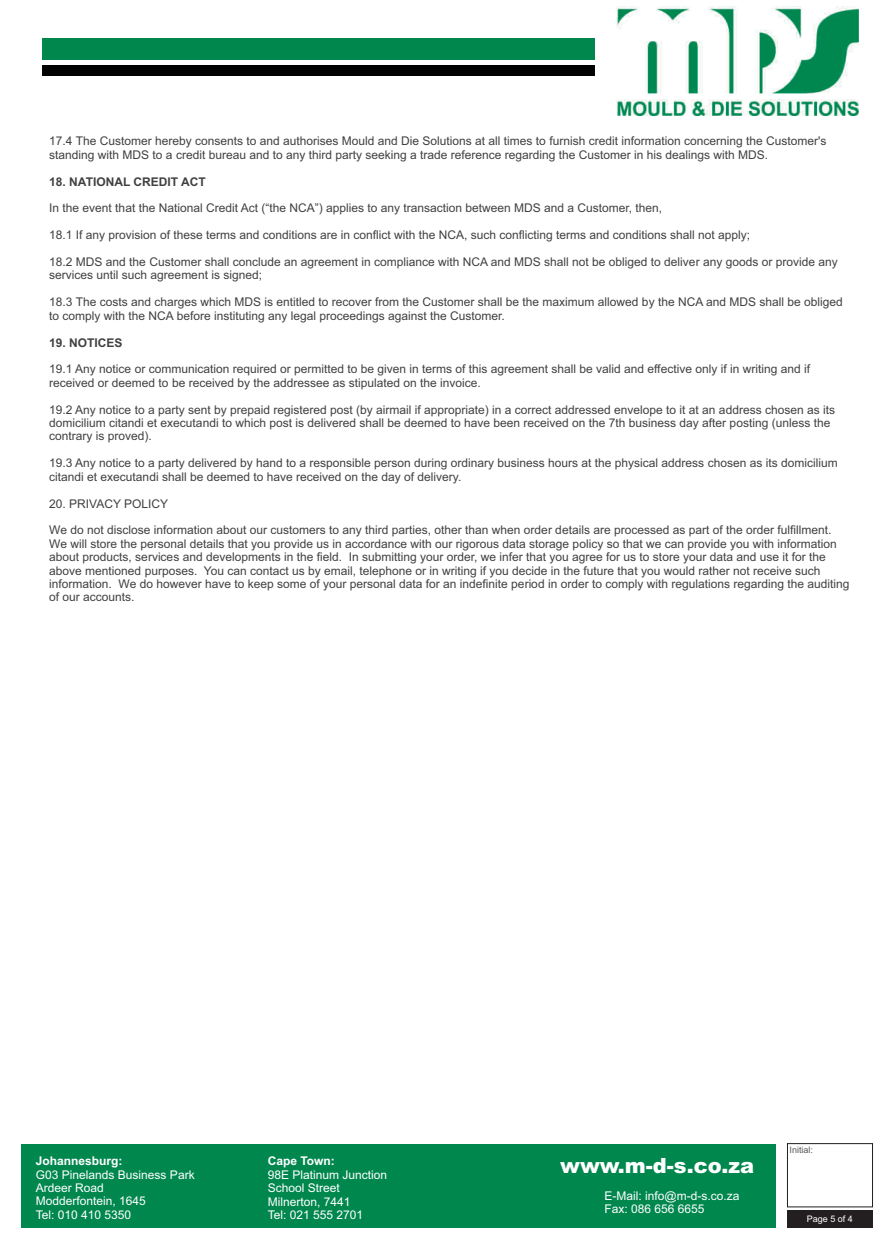
<style>
.page{position:relative;width:893px;height:1234px;background:#fff}
.page>*{position:absolute;margin:0;border:0;box-sizing:border-box;transform-origin:0 0}
.t1{font:900 21px "Arial";color:#fff}
.t2{font:12px/13.4px "Arial";color:#404041}
.t3{font:12px/13.4px "Arial";color:#fff}
.t4{font:700 12px "Arial";color:#404041}
.t5{font:700 12px "Arial";color:#fff}
.t6{font:9px "Arial";color:#fff}
.t7{font:9px "Arial";color:#58595b}
</style>
<div class="page">
<div style="left:43px;top:39px;width:551px;height:21px;background:#00874e"></div>
<div style="left:43px;top:65px;width:551px;height:11px;background:#020203"></div>
<div style="left:21px;top:1143px;width:755px;height:84px;background:#00874e"></div>
<div style="left:787px;top:1210px;width:85px;height:17px;background:#231f20"></div>
<div style="left:787px;top:1142px;width:86px;height:64px;border:1px solid #231f20"></div>
<img style="left:616px;top:6px;width:243px;height:110px">
<p class="t2" style="left:49px;top:135px;width:779px">17.4 The Customer hereby consents to and authorises Mould and Die Solutions at all times to furnish credit information concerning the Customer's standing with MDS to a credit bureau and to any third party seeking a trade reference regarding the Customer in his dealings with MDS.</p>
<p class="t4" style="left:49px;top:177px;width:158px">18. NATIONAL CREDIT ACT</p>
<p class="t2" style="left:49px;top:202px;width:614px">In the event that the National Credit Act (“the NCA”) applies to any transaction between MDS and a Customer, then,</p>
<p class="t2" style="left:49px;top:229px;width:702px">18.1 If any provision of these terms and conditions are in conflict with the NCA, such conflicting terms and conditions shall not apply;</p>
<p class="t2" style="left:49px;top:256px;width:790px">18.2 MDS and the Customer shall conclude an agreement in compliance with NCA and MDS shall not be obliged to deliver any goods or provide any services until such agreement is signed;</p>
<p class="t2" style="left:49px;top:296px;width:795px">18.3 The costs and charges which MDS is entitled to recover from the Customer shall be the maximum allowed by the NCA and MDS shall be obliged to comply with the NCA before instituting any legal proceedings against the Customer.</p>
<p class="t4" style="left:49px;top:338px;width:75px">19. NOTICES</p>
<p class="t2" style="left:49px;top:363px;width:762px">19.1 Any notice or communication required or permitted to be given in terms of this agreement shall be valid and effective only if in writing and if received or deemed to be received by the addressee as stipulated on the invoice.</p>
<p class="t2" style="left:49px;top:403px;width:787px">19.2 Any notice to a party sent by prepaid registered post (by airmail if appropriate) in a correct addressed envelope to it at an address chosen as its domicilium citandi et executandi to which post is delivered shall be deemed to have been received on the 7th business day after posting (unless the contrary is proved).</p>
<p class="t2" style="left:49px;top:457px;width:790px">19.3 Any notice to a party delivered by hand to a responsible person during ordinary business hours at the physical address chosen as its domicilium citandi et executandi shall be deemed to have received on the day of delivery.</p>
<p class="t2" style="left:49px;top:497px;width:120px">20. PRIVACY POLICY</p>
<p class="t2" style="left:49px;top:524px;width:802px">We do not disclose information about our customers to any third parties, other than when order details are processed as part of the order fulfillment.<br>We will store the personal details that you provide us in accordance with our rigorous data storage policy so that we can provide you with information about products, services and developments in the field. In submitting your order, we infer that you agree for us to store your data and use it for the above mentioned purposes. You can contact us by email, telephone or in writing if you decide in the future that you would rather not receive such information. We do however have to keep some of your personal data for an indefinite period in order to comply with regulations regarding the auditing of our accounts.</p>
<p class="t5" style="left:36px;top:1156px;width:88px">Johannesburg:</p>
<p class="t3" style="left:36px;top:1168px;width:160px">G03 Pinelands Business Park<br>Ardeer Road<br>Modderfontein, 1645<br>Tel: 010 410 5350</p>
<p class="t5" style="left:268px;top:1156px;width:69px">Cape Town:</p>
<p class="t3" style="left:268px;top:1168px;width:121px">98E Platinum Junction<br>School Street<br>Milnerton, 7441<br>Tel: 021 555 2701</p>
<h1 class="t1" style="left:560px;top:1157px;width:195px">www.m-d-s.co.za</h1>
<p class="t3" style="left:604px;top:1189px;width:136px">E-Mail: info@m-d-s.co.za<br>Fax: 086 656 6655</p>
<p class="t7" style="left:789px;top:1146px;width:25px">Initial:</p>
<p class="t6" style="left:805px;top:1215px;width:50px">Page 5 of 4</p>
<p class="t6" style="left:807px;top:1215px;width:48px">Page 5 of 4</p>
</div>
